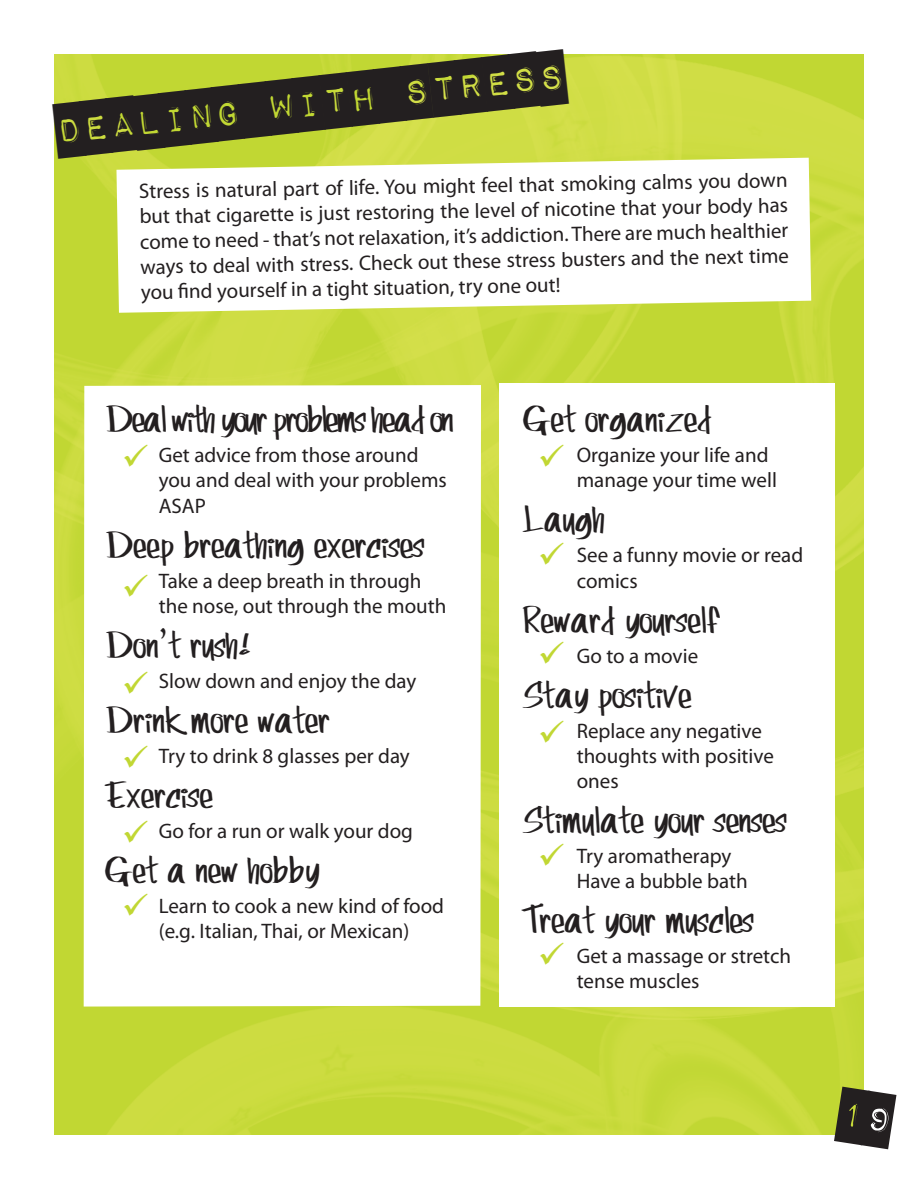
<style>
.page{position:relative;width:918px;height:1188px;background:#fff}
.page>*{position:absolute;margin:0;border:0;box-sizing:border-box;transform-origin:0 0}
.t1{font:45px "Impact Label";color:#231f20}
.heading{font:39px "rolina";color:#231f20}
.heading-2{font:39px "rolina";letter-spacing:-.04em;color:#231f20}
.text{font:21px/25.2px "Myriad Pro";color:#231f20}
</style>
<div class="page">
<img style="left:54px;top:54px;width:810px;height:1080px">
<div style="left:499px;top:383px;width:335px;height:624px;background:#fff"></div>
<svg style="left:116px;top:158px;width:695px;height:155px"></svg>
<svg style="left:84px;top:385px;width:397px;height:622px"></svg>
<svg style="left:834px;top:1087px;width:30px;height:48px"></svg>
<svg style="left:124px;top:444px;width:24px;height:23px"></svg>
<svg style="left:124px;top:574px;width:24px;height:22px"></svg>
<svg style="left:124px;top:671px;width:24px;height:23px"></svg>
<svg style="left:124px;top:745px;width:24px;height:23px"></svg>
<svg style="left:124px;top:820px;width:24px;height:22px"></svg>
<svg style="left:124px;top:893px;width:24px;height:23px"></svg>
<p class="t1" style="left:53px;top:103px;width:514px;rotate:-6deg">Dealing with Stress</p>
<p class="text" style="left:139px;top:178px;width:650px;text-align:justify;rotate:-1deg">Stress is natural part of life. You might feel that smoking calms you down but that cigarette is just restoring the level of nicotine that your body has come to need - that’s not relaxation, it’s addiction. There are much healthier ways to deal with stress. Check out these stress busters and the next time you fi nd yourself in a tight situation, try one out!</p>
<p class="heading-2" style="left:105px;top:399px;width:351px">Deal with your problems head on</p>
<p class="text" style="left:159px;top:442px;width:290px">Get advice from those around you and deal with your problems<br>ASAP</p>
<p class="heading" style="left:105px;top:525px;width:321px">Deep breathing exercises</p>
<p class="text" style="left:159px;top:568px;width:289px">Take a deep breath in through the nose, out through the mouth</p>
<p class="heading" style="left:105px;top:625px;width:147px">Don’t rush!</p>
<p class="text" style="left:159px;top:668px;width:259px">Slow down and enjoy the day</p>
<p class="heading" style="left:105px;top:700px;width:227px">Drink more water</p>
<p class="text" style="left:159px;top:743px;width:253px">Try to drink 8 glasses per day</p>
<p class="heading" style="left:105px;top:775px;width:110px">Exercise</p>
<p class="text" style="left:159px;top:818px;width:256px">Go for a run or walk your dog</p>
<p class="heading" style="left:105px;top:850px;width:216px">Get a new hobby</p>
<p class="text" style="left:159px;top:893px;width:287px">Learn to cook a new kind of food (e.g. Italian, Thai, or Mexican)</p>
<p class="heading" style="left:523px;top:399px;width:190px">Get organized</p>
<p class="text" style="left:577px;top:442px;width:202px">Organize your life and manage your time well</p>
<p class="heading" style="left:523px;top:500px;width:84px">Laugh</p>
<p class="text" style="left:577px;top:542px;width:228px">See a funny movie or read comics</p>
<p class="heading" style="left:523px;top:600px;width:199px">Reward yourself</p>
<p class="text" style="left:577px;top:643px;width:123px">Go to a movie</p>
<p class="heading" style="left:523px;top:675px;width:170px">Stay positive</p>
<p class="text" style="left:577px;top:718px;width:199px">Replace any negative thoughts with positive ones</p>
<p class="heading" style="left:523px;top:800px;width:266px">Stimulate your senses</p>
<p class="text" style="left:577px;top:843px;width:156px">Try aromatherapy</p>
<p class="text" style="left:577px;top:868px;width:173px">Have a bubble bath</p>
<p class="heading" style="left:523px;top:900px;width:233px">Treat your muscles</p>
<p class="text" style="left:577px;top:943px;width:216px">Get a massage or stretch tense muscles</p>
</div>
